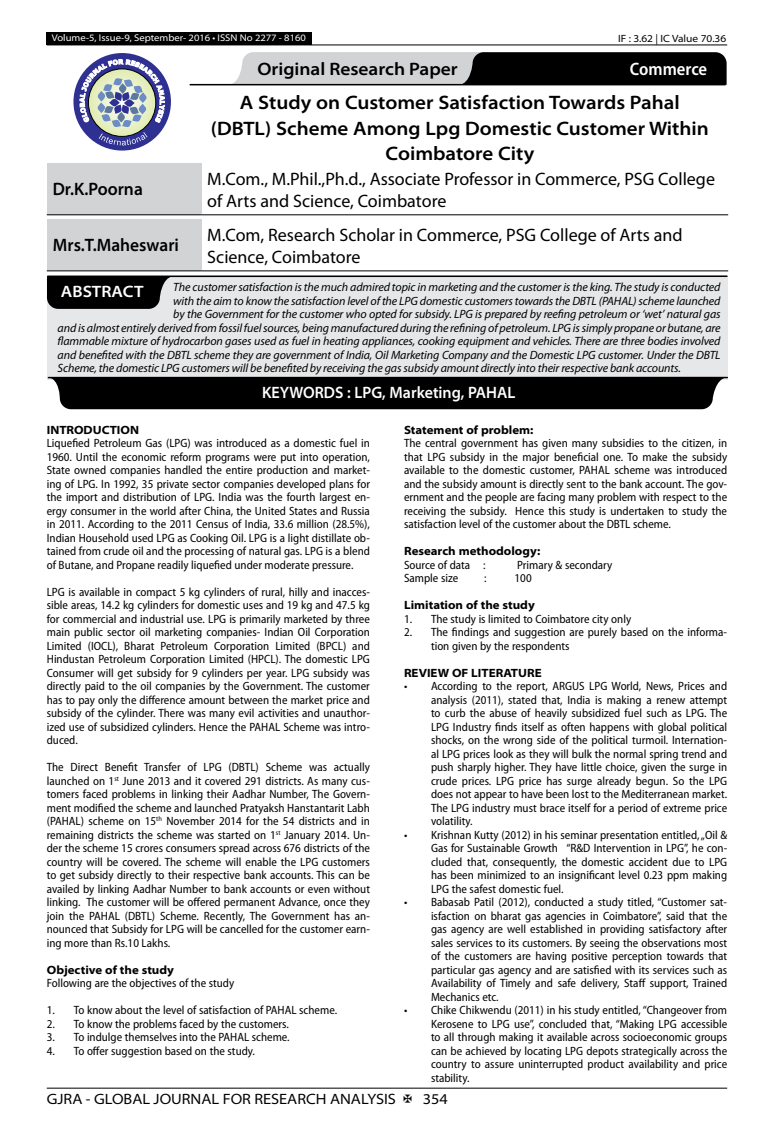
<style>
.page{position:relative;width:774px;height:1136px;background:#fff}
.page>*{position:absolute;margin:0;border:0;box-sizing:border-box;transform-origin:0 0}
.t1{font:600 semi-expanded 19.5px/25.3px "Myriad Pro";color:#000;text-align:center}
.t2{font:18px/21.6px "Myriad Pro";color:#000}
.t3{font:600 semi-expanded 18px "Myriad Pro";color:#000;scale:.9 1}
.t4{font:600 semi-expanded 18px "Myriad Pro";color:#000}
.t5{font:600 semi-condensed 18px "Myriad Pro";color:#fff}
.t6{font:600 semi-expanded 16.5px "Myriad Pro";color:#fff;scale:.9 1}
.t7{font:600 semi-expanded 16.5px "Myriad Pro";color:#fff}
.t8{font:semi-expanded 15px "Myriad Pro";color:#000}
.t9{font:semi-condensed 12px/13.5px "Myriad Pro";color:#000;text-align:justify}
.t10{font:italic 12px "Myriad Pro";letter-spacing:-.01em;color:#000}
.t11{font:700 semi-expanded 12px "Myriad Pro";color:#000}
.t12{font:semi-expanded 10.5px "Myriad Pro";color:#000}
.t13{font:semi-expanded 9.75px "Myriad Pro";color:#fff}
</style>
<div class="page">
<hr style="left:47px;top:1087px;width:680px;height:1px;background:#000">
<div style="left:47px;top:32px;width:265px;height:13px;background:#000"></div>
<hr style="left:47px;top:45px;width:680px;height:1px;background:#000">
<svg style="left:229px;top:52px;width:498px;height:33px;background:#686969"></svg>
<div style="left:73px;top:53px;width:98px;height:97px;background:#2e3092;border-radius:50%"></div>
<svg style="left:80px;top:59px;width:85px;height:86px"></svg>
<div style="left:47px;top:163px;width:154px;height:52px;background:#d1d3d4"></div>
<hr style="left:47px;top:214px;width:154px;height:1px;background:#000">
<hr style="left:201px;top:214px;width:527px;height:1px;background:#000">
<div style="left:47px;top:219px;width:154px;height:52px;background:#d1d3d4"></div>
<hr style="left:47px;top:270px;width:154px;height:1px;background:#000">
<hr style="left:201px;top:270px;width:527px;height:1px;background:#000">
<div style="left:47px;top:275px;width:680px;height:104px;background:#e6e7e8"></div>
<hr style="left:48px;top:275px;width:679px;height:2px;background:#000">
<svg style="left:47px;top:276px;width:126px;height:33px;background:#171717"></svg>
<div style="left:48px;top:377px;width:679px;height:32px;background:#000"></div>
<hr style="left:190px;top:84px;width:535px;height:1px;background:#000">
<p class="t13" style="left:52px;top:32px;width:256px">Volume-5, Issue-9, September- 2016 • ISSN No 2277 - 8160</p>
<p class="t12" style="left:618px;top:32px;width:110px">IF : 3.62 | IC Value 70.36</p>
<h2 class="t4" style="left:257px;top:59px;width:202px">Original Research Paper</h2>
<h2 class="t5" style="left:630px;top:59px;width:79px">Commerce</h2>
<h1 class="t1" style="left:211px;top:90px;width:500px">A Study on Customer Satisfaction Towards Pahal (DBTL) Scheme Among Lpg Domestic Customer Within<br>Coimbatore City</h1>
<h2 class="t3" style="left:53px;top:178px;width:102px">Dr.K.Poorna</h2>
<h2 class="t2" style="left:207px;top:168px;width:509px">M.Com., M.Phil.,Ph.d., Associate Professor in Commerce, PSG College of Arts and Science, Coimbatore</h2>
<h2 class="t3" style="left:53px;top:234px;width:142px">Mrs.T.Maheswari</h2>
<h2 class="t2" style="left:207px;top:224px;width:477px">M.Com, Research Scholar in Commerce, PSG College of Arts and<br>Science, Coimbatore</h2>
<p class="t10" style="left:173px;top:280px;width:549px">The customer satisfaction is the much admired topic in marketing and the customer is the king. The study is conducted</p>
<p class="t10" style="left:173px;top:294px;width:549px">with the aim to know the satisfaction level of the LPG domestic customers towards the DBTL (PAHAL) scheme launched</p>
<p class="t10" style="left:173px;top:307px;width:549px">by the Government for the customer who opted for subsidy. LPG is prepared by reefing petroleum or ‘wet’ natural gas</p>
<p class="t10" style="left:58px;top:321px;width:664px">and is almost entirely derived from fossil fuel sources, being manufactured during the refining of petroleum. LPG is simply propane or butane, are</p>
<p class="t10" style="left:58px;top:334px;width:664px">flammable mixture of hydrocarbon gases used as fuel in heating appliances, cooking equipment and vehicles. There are three bodies involved</p>
<p class="t10" style="left:58px;top:348px;width:664px">and benefited with the DBTL scheme they are government of India, Oil Marketing Company and the Domestic LPG customer. Under the DBTL</p>
<p class="t10" style="left:58px;top:361px;width:625px">Scheme, the domestic LPG customers will be benefited by receiving the gas subsidy amount directly into their respective bank accounts.</p>
<h3 class="t7" style="left:61px;top:282px;width:84px">ABSTRACT</h3>
<h3 class="t6" style="left:262px;top:383px;width:283px">KEYWORDS : LPG, Marketing, PAHAL</h3>
<p class="t11" style="left:47px;top:422px;width:94px">INTRODUCTION</p>
<p class="t9" style="left:47px;top:436px;width:325px">Liquefied Petroleum Gas (LPG) was introduced as a domestic fuel in 1960. Until the economic reform programs were put into operation, State owned companies handled the entire production and market&shy;ing of LPG. In 1992, 35 private sector companies developed plans for the import and distribution of LPG. India was the fourth largest en&shy;ergy consumer in the world after China, the United States and Russia in 2011. According to the 2011 Census of India, 33.6 million (28.5%), Indian Household used LPG as Cooking Oil. LPG is a light distillate ob&shy;tained from crude oil and the processing of natural gas. LPG is a blend of Butane, and Propane readily liquefied under moderate pressure.</p>
<p class="t9" style="left:47px;top:585px;width:325px">LPG is available in compact 5 kg cylinders of rural, hilly and inacces&shy;sible areas, 14.2 kg cylinders for domestic uses and 19 kg and 47.5 kg for commercial and industrial use. LPG is primarily marketed by three main public sector oil marketing companies- Indian Oil Corporation Limited (IOCL), Bharat Petroleum Corporation Limited (BPCL) and Hindustan Petroleum Corporation Limited (HPCL). The domestic LPG Consumer will get subsidy for 9 cylinders per year. LPG subsidy was directly paid to the oil companies by the Government. The customer has to pay only the difference amount between the market price and subsidy of the cylinder. There was many evil activities and unauthor&shy;ized use of subsidized cylinders. Hence the PAHAL Scheme was intro&shy;duced.</p>
<p class="t9" style="left:47px;top:760px;width:325px">The Direct Benefit Transfer of LPG (DBTL) Scheme was actually launched on 1<sup>st</sup> June 2013 and it covered 291 districts. As many cus&shy;tomers faced problems in linking their Aadhar Number, The Govern&shy;ment modified the scheme and launched Pratyaksh Hanstantarit Labh (PAHAL) scheme on 15<sup>th</sup> November 2014 for the 54 districts and in remaining districts the scheme was started on 1<sup>st</sup> January 2014. Un&shy;der the scheme 15 crores consumers spread across 676 districts of the country will be covered. The scheme will enable the LPG customers to get subsidy directly to their respective bank accounts. This can be availed by linking Aadhar Number to bank accounts or even without linking. The customer will be offered permanent Advance, once they join the PAHAL (DBTL) Scheme. Recently, The Government has an&shy;nounced that Subsidy for LPG will be cancelled for the customer earn&shy;ing more than Rs.10 Lakhs.</p>
<p class="t11" style="left:47px;top:962px;width:129px">Objective of the study</p>
<p class="t9" style="left:47px;top:976px;width:189px">Following are the objectives of the study</p>
<p class="t9" style="left:47px;top:1003px;width:292px">1. To know about the level of satisfaction of PAHAL scheme.</p>
<p class="t9" style="left:47px;top:1017px;width:244px">2. To know the problems faced by the customers.</p>
<p class="t9" style="left:47px;top:1030px;width:244px">3. To indulge themselves into the PAHAL scheme.</p>
<p class="t9" style="left:47px;top:1044px;width:210px">4. To offer suggestion based on the study.</p>
<p class="t11" style="left:404px;top:422px;width:131px">Statement of problem:</p>
<p class="t9" style="left:404px;top:436px;width:325px">The central government has given many subsidies to the citizen, in that LPG subsidy in the major beneficial one. To make the subsidy available to the domestic customer, PAHAL scheme was introduced and the subsidy amount is directly sent to the bank account. The gov&shy;ernment and the people are facing many problem with respect to the receiving the subsidy. Hence this study is undertaken to study the satisfaction level of the customer about the DBTL scheme.</p>
<p class="t11" style="left:404px;top:544px;width:138px">Research methodology:</p>
<p class="t9" style="left:404px;top:558px;width:83px">Source of data :</p>
<p class="t9" style="left:517px;top:558px;width:97px">Primary &amp; secondary</p>
<p class="t9" style="left:404px;top:571px;width:56px">Sample size</p>
<p class="t9" style="left:484px;top:571px;width:4px">:</p>
<p class="t9" style="left:515px;top:571px;width:19px">100</p>
<p class="t11" style="left:404px;top:598px;width:132px">Limitation of the study</p>
<p class="t9" style="left:404px;top:612px;width:229px">1. The study is limited to Coimbatore city only</p>
<p class="t9" style="left:431px;top:625px;width:298px;text-indent:-27px">2. The findings and suggestion are purely based on the informa&shy;tion given by the respondents</p>
<p class="t11" style="left:404px;top:665px;width:139px">REVIEW OF LITERATURE</p>
<p class="t9" style="left:431px;top:679px;width:298px;text-indent:-27px">• According to the report, ARGUS LPG World, News, Prices and analysis (2011), stated that, India is making a renew attempt to curb the abuse of heavily subsidized fuel such as LPG. The LPG Industry finds itself as often happens with global political shocks, on the wrong side of the political turmoil. Internation&shy;al LPG prices look as they will bulk the normal spring trend and push sharply higher. They have little choice, given the surge in crude prices. LPG price has surge already begun. So the LPG does not appear to have been lost to the Mediterranean market.<br>The LPG industry must brace itself for a period of extreme price volatility.</p>
<p class="t9" style="left:431px;top:828px;width:298px;text-indent:-27px">• Krishnan Kutty (2012) in his seminar presentation entitled, „Oil &amp; Gas for Sustainable Growth‟ “R&amp;D Intervention in LPG”, he con&shy;cluded that, consequently, the domestic accident due to LPG has been minimized to an insignificant level 0.23 ppm making LPG the safest domestic fuel.</p>
<p class="t9" style="left:431px;top:895px;width:298px;text-indent:-27px">• Babasab Patil (2012), conducted a study titled, “Customer sat&shy;isfaction on bharat gas agencies in Coimbatore”, said that the gas agency are well established in providing satisfactory after sales services to its customers. By seeing the observations most of the customers are having positive perception towards that particular gas agency and are satisfied with its services such as Availability of Timely and safe delivery, Staff support, Trained Mechanics etc.</p>
<p class="t9" style="left:431px;top:1003px;width:298px;text-indent:-27px">• Chike Chikwendu (2011) in his study entitled, “Changeover from Kerosene to LPG use”, concluded that, “Making LPG accessible to all through making it available across socioeconomic groups can be achieved by locating LPG depots strategically across the country to assure uninterrupted product availability and price stability.</p>
<p class="t8" style="left:47px;top:1090px;width:351px">GJRA - GLOBAL JOURNAL FOR RESEARCH ANALYSIS</p>
<p class="t8" style="left:423px;top:1090px;width:27px">354</p>
</div>
